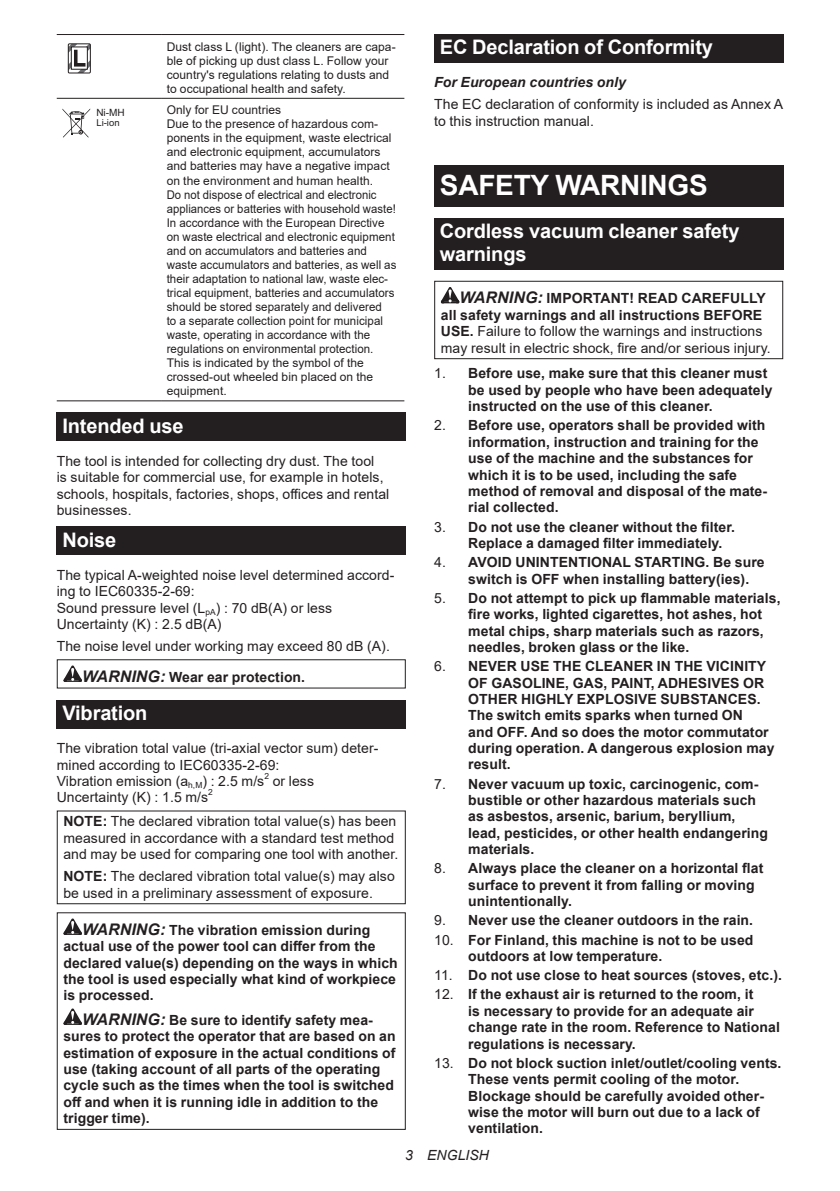
<style>
.page{position:relative;width:840px;height:1191px;background:#fff}
.page>*{position:absolute;margin:0;border:0;box-sizing:border-box;transform-origin:0 0}
.t1{font:700 28px "Arial";letter-spacing:-.01em;color:#fff}
.t2{font:700 20px/23.4px "Arial";letter-spacing:-.01em;color:#fff}
.t3{font:700 14px/16.4px "Arial";letter-spacing:.005em;color:#231f20}
.t4{font:14px/16.4px "Arial";letter-spacing:.005em;color:#231f20}
.t5{font:italic 700 14px "Arial";letter-spacing:.005em;color:#231f20}
.t6{font:italic 14px "Arial";letter-spacing:.005em;color:#231f20}
.t7{font:12px/14px "Arial";letter-spacing:.005em;color:#231f20}
.t8{font:10px "Arial";color:#231f20}
.t9{font:9.6px "Arial";color:#231f20}
.t10{font:8.4px "Arial";color:#231f20}
.s1{font-weight:700;font-style:italic;font-size:16px}
.s2{font-weight:700}
.s3{font-style:italic;font-size:16px}
.s4{font-weight:400}
</style>
<div class="page">
<hr style="left:57px;top:34px;width:104px;height:1px;background:#231f20">
<hr style="left:161px;top:34px;width:243px;height:1px;background:#231f20">
<hr style="left:57px;top:98px;width:104px;height:1px;background:#231f20">
<hr style="left:161px;top:98px;width:243px;height:1px;background:#231f20">
<hr style="left:57px;top:400px;width:104px;height:1px;background:#231f20">
<hr style="left:161px;top:400px;width:243px;height:1px;background:#231f20">
<svg style="left:68px;top:44px;width:22px;height:29px"></svg>
<svg style="left:62px;top:108px;width:28px;height:30px"></svg>
<div style="left:57px;top:413px;width:348px;height:28px;background:#231f20"></div>
<div style="left:57px;top:526px;width:348px;height:29px;background:#231f20"></div>
<svg style="left:63px;top:665px;width:19px;height:17px"></svg>
<div style="left:57px;top:700px;width:348px;height:28px;background:#231f20"></div>
<div style="left:57px;top:810px;width:348px;height:94px;border:1px solid #231f20"></div>
<svg style="left:63px;top:918px;width:19px;height:17px"></svg>
<svg style="left:63px;top:1008px;width:19px;height:16px"></svg>
<div style="left:434px;top:34px;width:348px;height:29px;background:#231f20"></div>
<div style="left:434px;top:166px;width:348px;height:41px;background:#231f20"></div>
<div style="left:434px;top:218px;width:348px;height:52px;background:#231f20"></div>
<svg style="left:440px;top:287px;width:19px;height:16px"></svg>
<div style="left:434px;top:281px;width:348px;height:78px;border:1px solid #231f20"></div>
<p class="t7" style="left:167px;top:39px;width:230px">Dust class L (light). The cleaners are capa&shy;ble of picking up dust class L. Follow your country's regulations relating to dusts and to occupational health and safety.</p>
<p class="t7" style="left:167px;top:103px;width:231px">Only for EU countries<br>Due to the presence of hazardous com&shy;ponents in the equipment, waste electrical and electronic equipment, accumulators and batteries may have a negative impact on the environment and human health.<br>Do not dispose of electrical and electronic appliances or batteries with household waste!<br>In accordance with the European Directive on waste electrical and electronic equipment and on accumulators and batteries and waste accumulators and batteries, as well as their adaptation to national law, waste elec&shy;trical equipment, batteries and accumulators should be stored separately and delivered<br>to a separate collection point for municipal waste, operating in accordance with the regulations on environmental protection.<br>This is indicated by the symbol of the crossed-out wheeled bin placed on the equipment.</p>
<h2 class="t2" style="left:62px;top:414px;width:122px">Intended use</h2>
<p class="t4" style="left:57px;top:453px;width:334px">The tool is intended for collecting dry dust. The tool<br>is suitable for commercial use, for example in hotels, schools, hospitals, factories, shops, offices and rental businesses.</p>
<h2 class="t2" style="left:62px;top:528px;width:55px">Noise</h2>
<p class="t4" style="left:57px;top:567px;width:339px">The typical A-weighted noise level determined accord&shy;ing to IEC60335-2-69:<br>Sound pressure level (L<sub>pA</sub>) : 70 dB(A) or less Uncertainty (K) : 2.5 dB(A)</p>
<p class="t4" style="left:82px;top:631px;width:309px;line-height:30.6px;text-indent:-25px">The noise level under working may exceed 80 dB (A).<br><span class="s1">WARNING:</span> <span class="s2">Wear ear protection.</span></p>
<h2 class="t2" style="left:62px;top:701px;width:86px">Vibration</h2>
<p class="t4" style="left:57px;top:740px;width:323px">The vibration total value (tri-axial vector sum) deter&shy;mined according to IEC60335-2-69:<br>Vibration emission (a<sub>h,M</sub>) : 2.5 m/s</p>
<p class="t8" style="left:96px;top:106px;width:30px">Ni-MH</p>
<p class="t9" style="left:96px;top:117px;width:25px">Li-ion</p>
<p class="t10" style="left:264px;top:770px;width:6px">2</p>
<p class="t4" style="left:272px;top:773px;width:43px">or less</p>
<p class="t4" style="left:57px;top:789px;width:153px">Uncertainty (K) : 1.5 m/s</p>
<p class="t10" style="left:208px;top:786px;width:6px">2</p>
<p class="t4" style="left:63px;top:813px;width:336px"><span class="s2">NOTE:</span> The declared vibration total value(s) has been measured in accordance with a standard test method and may be used for comparing one tool with another.</p>
<p class="t4" style="left:63px;top:868px;width:333px"><span class="s2">NOTE:</span> The declared vibration total value(s) may also be used in a preliminary assessment of exposure.</p>
<p class="t3" style="left:63px;top:922px;width:336px;text-indent:19px"><span class="s3">WARNING:</span> The vibration emission during actual use of the power tool can differ from the declared value(s) depending on the ways in which the tool is used especially what kind of workpiece is processed.</p>
<p class="t3" style="left:63px;top:1012px;width:333px;text-indent:19px"><span class="s3">WARNING:</span> Be sure to identify safety mea&shy;sures to protect the operator that are based on an estimation of exposure in the actual conditions of use (taking account of all parts of the operating cycle such as the times when the tool is switched off and when it is running idle in addition to the trigger time).</p>
<h2 class="t2" style="left:439px;top:36px;width:274px">EC Declaration of Conformity</h2>
<p class="t5" style="left:434px;top:73px;width:193px">For European countries only</p>
<p class="t4" style="left:434px;top:96px;width:350px">The EC declaration of conformity is included as Annex A to this instruction manual.</p>
<h1 class="t1" style="left:439px;top:166px;width:269px">SAFETY WARNINGS</h1>
<h2 class="t2" style="left:439px;top:219px;width:301px">Cordless vacuum cleaner safety warnings</h2>
<p class="t4" style="left:440px;top:290px;width:331px;text-indent:19px"><span class="s1">WARNING:</span> <span class="s2">IMPORTANT! READ CAREFULLY all safety warnings and all instructions BEFORE USE.</span> Failure to follow the warnings and instructions may result in electric shock, fire and/or serious injury.</p>
<p class="t3" style="left:468px;top:365px;width:305px;text-indent:-34px"><span class="s4">1.</span> Before use, make sure that this cleaner must be used by people who have been adequately instructed on the use of this cleaner.</p>
<p class="t3" style="left:468px;top:417px;width:300px;text-indent:-34px"><span class="s4">2.</span> Before use, operators shall be provided with information, instruction and training for the use of the machine and the substances for which it is to be used, including the safe method of removal and disposal of the mate&shy;rial collected.</p>
<p class="t3" style="left:468px;top:518px;width:268px;text-indent:-34px"><span class="s4">3.</span> Do not use the cleaner without the filter.<br>Replace a damaged filter immediately.</p>
<p class="t3" style="left:468px;top:554px;width:298px;text-indent:-34px"><span class="s4">4.</span> AVOID UNINTENTIONAL STARTING. Be sure switch is OFF when installing battery(ies).</p>
<p class="t3" style="left:468px;top:590px;width:313px;text-indent:-34px"><span class="s4">5.</span> Do not attempt to pick up flammable materials, fire works, lighted cigarettes, hot ashes, hot metal chips, sharp materials such as razors, needles, broken glass or the like.</p>
<p class="t3" style="left:468px;top:658px;width:308px;text-indent:-34px"><span class="s4">6.</span> NEVER USE THE CLEANER IN THE VICINITY OF GASOLINE, GAS, PAINT, ADHESIVES OR OTHER HIGHLY EXPLOSIVE SUBSTANCES.<br>The switch emits sparks when turned ON<br>and OFF. And so does the motor commutator during operation. A dangerous explosion may result.</p>
<p class="t3" style="left:468px;top:775px;width:301px;text-indent:-34px"><span class="s4">7.</span> Never vacuum up toxic, carcinogenic, com&shy;bustible or other hazardous materials such as asbestos, arsenic, barium, beryllium, lead, pesticides, or other health endangering materials.</p>
<p class="t3" style="left:468px;top:860px;width:296px;text-indent:-34px"><span class="s4">8.</span> Always place the cleaner on a horizontal flat surface to prevent it from falling or moving unintentionally.</p>
<p class="t3" style="left:434px;top:912px;width:320px"><span class="s4">9.</span> Never use the cleaner outdoors in the rain.</p>
<p class="t3" style="left:468px;top:931px;width:286px;text-indent:-34px"><span class="s4">10.</span> For Finland, this machine is not to be used outdoors at low temperature.</p>
<p class="t3" style="left:434px;top:967px;width:349px"><span class="s4">11.</span> Do not use close to heat sources (stoves, etc.).</p>
<p class="t3" style="left:468px;top:986px;width:313px;text-indent:-34px"><span class="s4">12.</span> If the exhaust air is returned to the room, it<br>is necessary to provide for an adequate air change rate in the room. Reference to National regulations is necessary.</p>
<p class="t3" style="left:468px;top:1054px;width:314px;text-indent:-34px"><span class="s4">13.</span> Do not block suction inlet/outlet/cooling vents.<br>These vents permit cooling of the motor.<br>Blockage should be carefully avoided other&shy;wise the motor will burn out due to a lack of ventilation.</p>
<p class="t6" style="left:405px;top:1146px;width:85px">3 ENGLISH</p>
</div>
